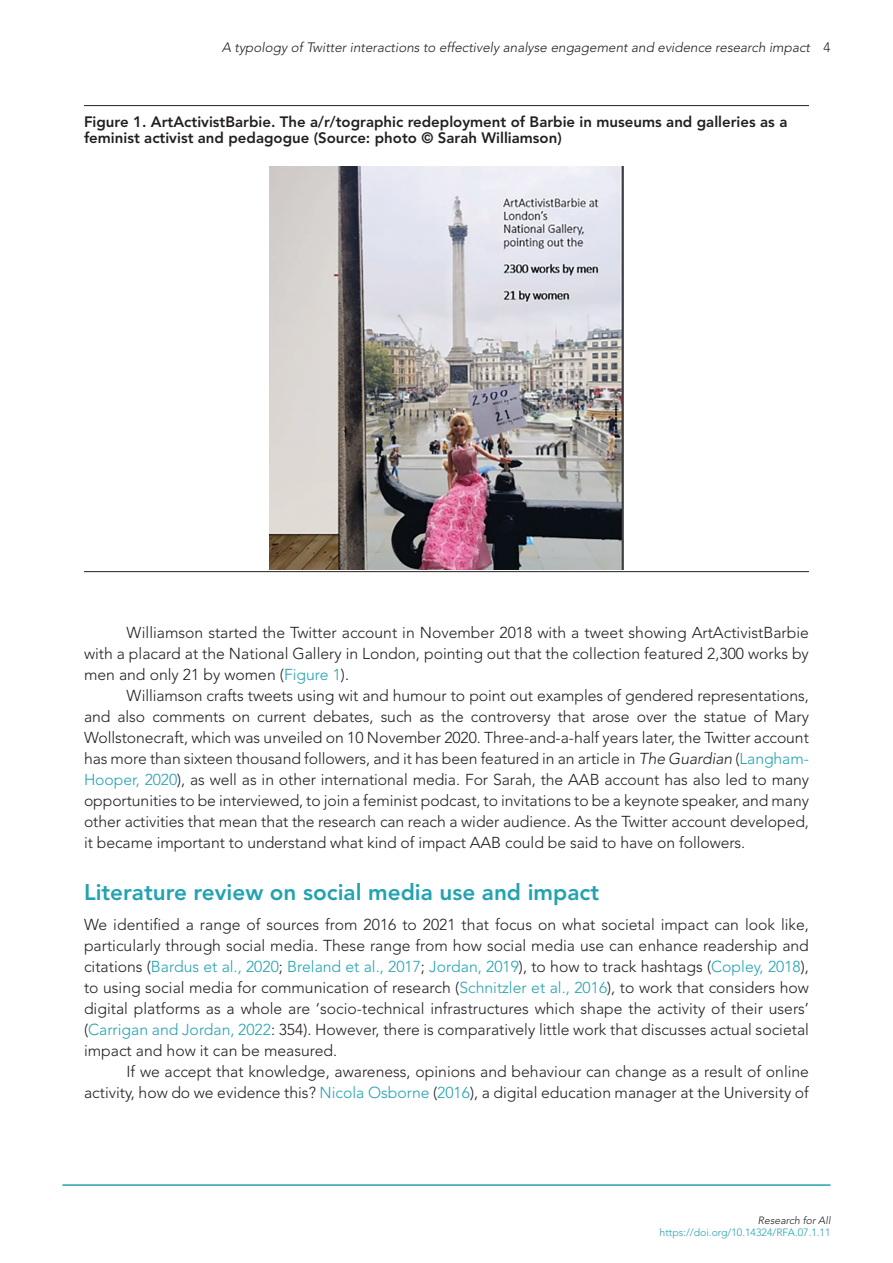
<style>
.page{position:relative;width:893px;height:1263px;background:#fff}
.page>*{position:absolute;margin:0;border:0;box-sizing:border-box;transform-origin:0 0}
.t1{font:800 22.5px "Avenir LT Std";color:#23a2b0}
.t2{font:300 15.75px/21px "Avenir LT Std";color:#231f20;text-align:justify}
.t3{font:800 15px/16.5px "Avenir LT Std";color:#231f20}
.t4{font:italic 300 13.5px "Avenir LT Std";color:#231f20}
.t5{font:300 10.5px "Avenir LT Std";color:#23a2b0}
.t6{font:italic 300 10.5px "Avenir LT Std";color:#231f20}
.s1{font-style:normal}
.s2{color:#23a2b0}
.s3{font-style:italic}
</style>
<div class="page">
<hr style="left:62px;top:1184px;width:768px;height:2px;background:#23a2b0">
<hr style="left:84px;top:105px;width:725px;height:1px;background:#231f20">
<hr style="left:84px;top:571px;width:725px;height:1px;background:#231f20">
<img style="left:270px;top:167px;width:353px;height:402px">
<p class="t4" style="left:222px;top:40px;width:610px">A typology of Twitter interactions to effectively analyse engagement and evidence research impact <span class="s1">4</span></p>
<p class="t3" style="left:84px;top:114px;width:705px">Figure 1. ArtActivistBarbie. The a/r/tographic redeployment of Barbie in museums and galleries as a feminist activist and pedagogue (Source: photo © Sarah Williamson)</p>
<p class="t2" style="left:84px;top:622px;width:726px;text-indent:43px">Williamson started the Twitter account in November 2018 with a tweet showing ArtActivistBarbie with a placard at the National Gallery in London, pointing out that the collection featured 2,300 works by men and only 21 by women (<span class="s2">Figure 1</span>).</p>
<p class="t2" style="left:84px;top:685px;width:727px;text-indent:43px">Williamson crafts tweets using wit and humour to point out examples of gendered representations, and also comments on current debates, such as the controversy that arose over the statue of Mary Wollstonecraft, which was unveiled on 10 November 2020. Three-and-a-half years later, the Twitter account has more than sixteen thousand followers, and it has been featured in an article in <span class="s3">The Guardian</span> (<span class="s2">Langham-Hooper, 2020</span>), as well as in other international media. For Sarah, the AAB account has also led to many opportunities to be interviewed, to join a feminist podcast, to invitations to be a keynote speaker, and many other activities that mean that the research can reach a wider audience. As the Twitter account developed, it became important to understand what kind of impact AAB could be said to have on followers.</p>
<h1 class="t1" style="left:84px;top:879px;width:517px">Literature review on social media use and impact</h1>
<p class="t2" style="left:84px;top:914px;width:727px">We identified a range of sources from 2016 to 2021 that focus on what societal impact can look like, particularly through social media. These range from how social media use can enhance readership and citations (<span class="s2">Bardus et al., 2020</span>; <span class="s2">Breland et al., 2017</span>; <span class="s2">Jordan, 2019</span>), to how to track hashtags (<span class="s2">Copley, 2018</span>), to using social media for communication of research (<span class="s2">Schnitzler et al., 2016</span>), to work that considers how digital platforms as a whole are ‘socio-technical infrastructures which shape the activity of their users’ (<span class="s2">Carrigan and Jordan, 2022</span>: 354). However, there is comparatively little work that discusses actual societal impact and how it can be measured.</p>
<p class="t2" style="left:84px;top:1061px;width:727px;text-align:right">If we accept that knowledge, awareness, opinions and behaviour can change as a result of online activity, how do we evidence this? <span class="s2">Nicola Osborne</span> (<span class="s2">2016</span>), a digital education manager at the University of</p>
<p class="t6" style="left:758px;top:1214px;width:74px">Research for All</p>
<p class="t5" style="left:659px;top:1226px;width:172px">https://doi.org/10.14324/RFA.07.1.11</p>
</div>
